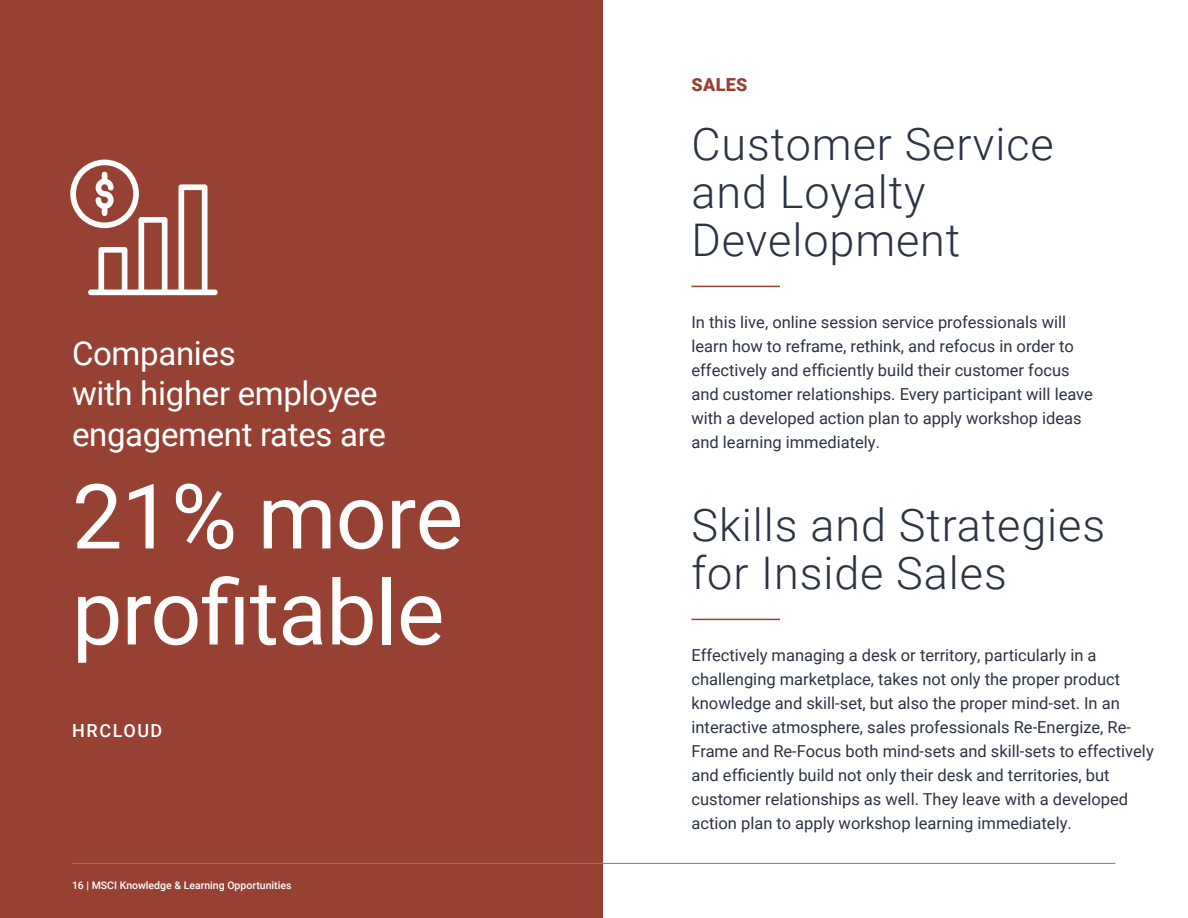
<style>
.page{position:relative;width:1188px;height:918px;background:#fff}
.page>*{position:absolute;margin:0;border:0;box-sizing:border-box;transform-origin:0 0}
.Stat{font:90px/96px "Roboto";letter-spacing:-.01em;color:#fff}
.H1_-_NRS{font:300 45px/48px "Roboto";letter-spacing:.02em;color:#2c3343}
.body{font:33px/40.5px "Roboto";letter-spacing:-.01em;color:#fff}
.body-2{font:500 18px "Roboto";letter-spacing:.085em;color:#fff}
.H1_-_NRS-2{font:900 18px "Roboto";letter-spacing:.02em;color:#974133}
.body-3{font:16.5px/24px "Roboto";color:#2c3343}
.t1{font:500 10.5px "Roboto";color:#fff}
</style>
<div class="page">
<hr style="left:692px;top:286px;width:88px;height:1px;background:#974133">
<hr style="left:692px;top:619px;width:88px;height:1px;background:#974133">
<div style="left:0;top:0;width:603px;height:918px;background:#974133"></div>
<svg style="left:70px;top:160px;width:148px;height:135px"></svg>
<hr style="left:72px;top:863px;width:1043px;height:1px;background:#7f7d88">
<p class="body" style="left:72px;top:331px;width:316px">Companies<br>with higher employee engagement rates are</p>
<p class="Stat" style="left:72px;top:465px;width:393px">21% more profitable</p>
<p class="body-2" style="left:72px;top:718px;width:92px">HRCLOUD</p>
<p class="t1" style="left:72px;top:878px;width:221px">16 | MSCI Knowledge &amp; Learning Opportunities</p>
<p class="H1_-_NRS-2" style="left:692px;top:72px;width:58px">SALES</p>
<p class="H1_-_NRS" style="left:692px;top:118px;width:364px">Customer Service and Loyalty<br>Development</p>
<p class="body-3" style="left:692px;top:310px;width:403px">In this live, online session service professionals will learn how to reframe, rethink, and refocus in order to effectively and efficiently build their customer focus and customer relationships. Every participant will leave with a developed action plan to apply workshop ideas and learning immediately.</p>
<p class="H1_-_NRS" style="left:692px;top:499px;width:415px">Skills and Strategies for Inside Sales</p>
<p class="body-3" style="left:692px;top:643px;width:464px">Effectively managing a desk or territory, particularly in a challenging marketplace, takes not only the proper product knowledge and skill-set, but also the proper mind-set. In an interactive atmosphere, sales professionals Re-Energize, Re-Frame and Re-Focus both mind-sets and skill-sets to effectively and efficiently build not only their desk and territories, but customer relationships as well. They leave with a developed action plan to apply workshop learning immediately.</p>
</div>
